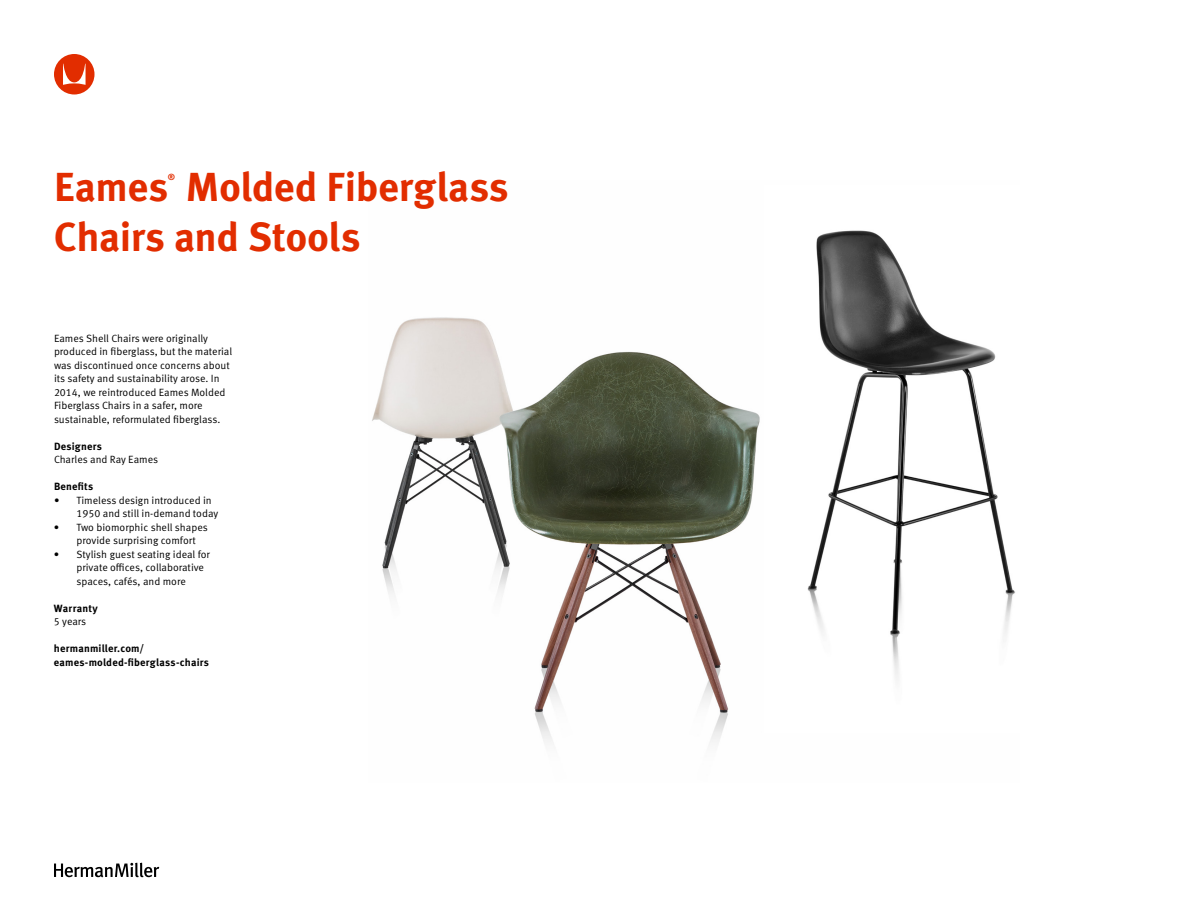
<style>
.page{position:relative;width:1188px;height:918px;background:#fff}
.page>*{position:absolute;margin:0;border:0;box-sizing:border-box;transform-origin:0 0}
.t1{font:700 40.5px "Meta OT";letter-spacing:-.01em;color:#e22d00}
.t2{font:10.5px/13.5px "Meta OT Norm";color:#000}
.t3{font:700 10.5px/13.5px "Meta OT";letter-spacing:.015em;color:#000}
.t4{font:700 8.7px "Meta OT";color:#e22d00}
</style>
<div class="page">
<svg style="left:54px;top:54px;width:41px;height:40px"></svg>
<svg style="left:54px;top:863px;width:105px;height:14px"></svg>
<img style="left:372px;top:230px;width:643px;height:513px">
<h1 class="t1" style="left:54px;top:162px;width:456px">Eames Molded Fiberglass</h1>
<p class="t4" style="left:168px;top:171px;width:9px">®</p>
<h1 class="t1" style="left:54px;top:211px;width:309px">Chairs and Stools</h1>
<p class="t2" style="left:54px;top:331px;width:180px">Eames Shell Chairs were originally produced in fiberglass, but the material was discontinued once concerns about its safety and sustainability arose. In 2014, we reintroduced Eames Molded Fiberglass Chairs in a safer, more sustainable, reformulated fiberglass.</p>
<p class="t3" style="left:54px;top:439px;width:49px">Designers</p>
<p class="t2" style="left:54px;top:453px;width:106px">Charles and Ray Eames</p>
<p class="t3" style="left:54px;top:480px;width:41px">Benefits</p>
<p class="t2" style="left:77px;top:493px;width:143px;text-indent:-23px">• Timeless design introduced in<br>1950 and still in-demand today</p>
<p class="t2" style="left:77px;top:520px;width:133px;text-indent:-23px">• Two biomorphic shell shapes provide surprising comfort</p>
<p class="t2" style="left:77px;top:547px;width:135px;text-indent:-23px">• Stylish guest seating ideal for private offices, collaborative spaces, cafés, and more</p>
<p class="t3" style="left:54px;top:601px;width:45px">Warranty</p>
<p class="t2" style="left:54px;top:615px;width:34px">5 years</p>
<p class="t3" style="left:54px;top:642px;width:156px">hermanmiller.com/ eames-molded-fiberglass-chairs</p>
</div>
